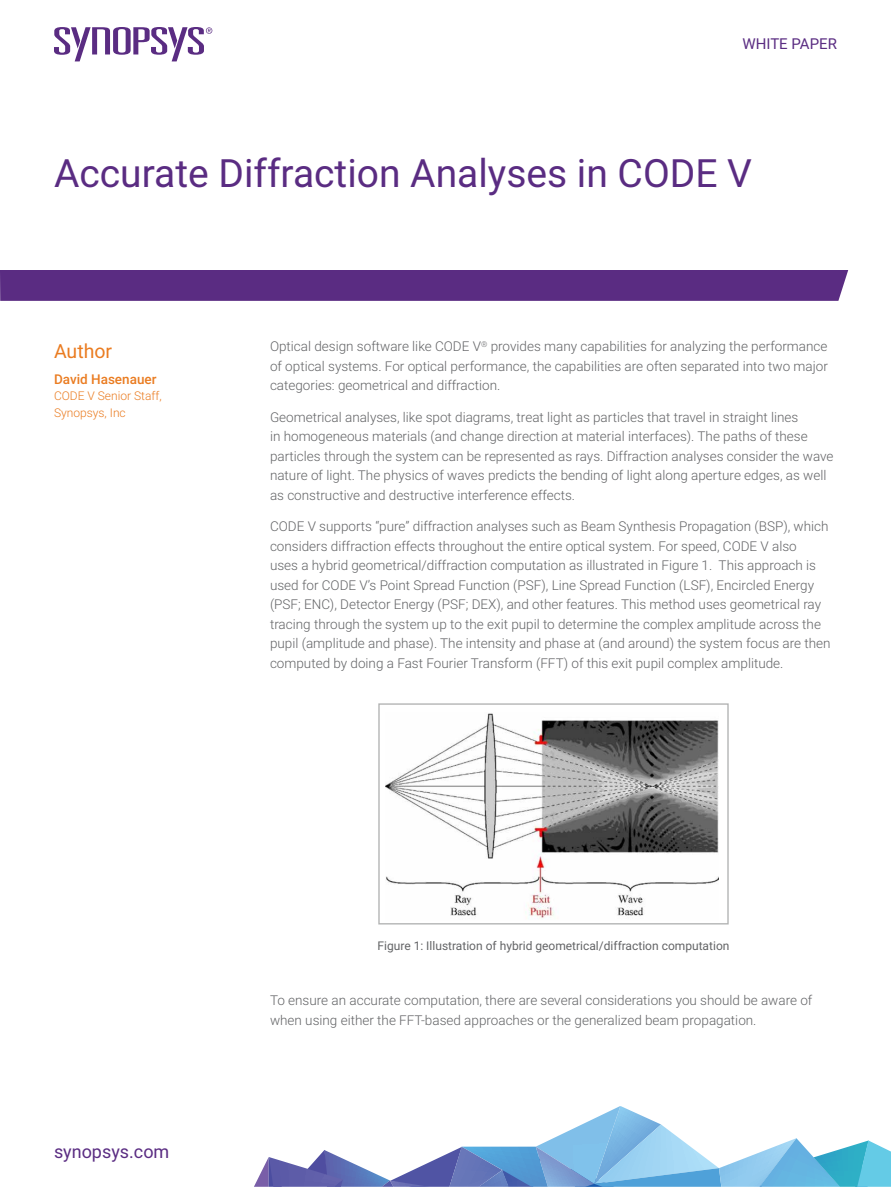
<style>
.page{position:relative;width:891px;height:1188px;background:#fff}
.page>*{position:absolute;margin:0;border:0;box-sizing:border-box;transform-origin:0 0}
.t1{font:39px "Roboto";color:#5a2c82}
.HEADING_1__AUTHOR{font:19.5px "Roboto";color:#ea7c21}
.t2{font:18px "Roboto";color:#5a2c82}
.t3{font:15px "Roboto";color:#5a2c82}
.BODY_COPY{font:300 13.5px/19.5px "Roboto";color:#636466}
.AUTHOR_NAME{font:500 13.5px "Roboto";color:#ea7c21}
.FIGURE_CAPTION{font:12px "Roboto";color:#636466}
.AUTHOR_TITLE{font:300 12px/16.5px "Roboto";color:#ea7c21}
</style>
<div class="page">
<svg style="left:54px;top:27px;width:159px;height:35px"></svg>
<div style="left:0;top:270px;width:848px;height:31px;background:#5a2c82"></div>
<svg style="left:254px;top:1106px;width:637px;height:81px"></svg>
<img style="left:386px;top:713px;width:332px;height:206px">
<div style="left:378px;top:703px;width:351px;height:222px;border:1px solid #b3b4b4"></div>
<p class="t3" style="left:742px;top:33px;width:96px">WHITE PAPER</p>
<p class="t1" style="left:54px;top:146px;width:700px">Accurate Diffraction Analyses in CODE V</p>
<p class="HEADING_1__AUTHOR" style="left:54px;top:337px;width:60px">Author</p>
<p class="AUTHOR_NAME" style="left:54px;top:369px;width:104px">David Hasenauer</p>
<p class="AUTHOR_TITLE" style="left:54px;top:387px;width:109px">CODE V Senior Staff,<br>Synopsys, Inc</p>
<p class="BODY_COPY" style="left:270px;top:336px;width:559px;text-align:justify">Optical design software like CODE V<sup>®</sup> provides many capabilities for analyzing the performance of optical systems. For optical performance, the capabilities are often separated into two major categories: geometrical and diffraction.</p>
<p class="BODY_COPY" style="left:270px;top:407px;width:565px">Geometrical analyses, like spot diagrams, treat light as particles that travel in straight lines<br>in homogeneous materials (and change direction at material interfaces). The paths of these particles through the system can be represented as rays. Diffraction analyses consider the wave nature of light. The physics of waves predicts the bending of light along aperture edges, as well as constructive and destructive interference effects.</p>
<p class="BODY_COPY" style="left:270px;top:516px;width:562px">CODE V supports “pure” diffraction analyses such as Beam Synthesis Propagation (BSP), which considers diffraction effects throughout the entire optical system. For speed, CODE V also<br>uses a hybrid geometrical/diffraction computation as illustrated in Figure 1. This approach is used for CODE V’s Point Spread Function (PSF), Line Spread Function (LSF), Encircled Energy (PSF; ENC), Detector Energy (PSF; DEX), and other features. This method uses geometrical ray tracing through the system up to the exit pupil to determine the complex amplitude across the pupil (amplitude and phase). The intensity and phase at (and around) the system focus are then computed by doing a Fast Fourier Transform (FFT) of this exit pupil complex amplitude.</p>
<h3 class="t2" style="left:54px;top:1139px;width:117px">synopsys.com</h3>
<p class="FIGURE_CAPTION" style="left:378px;top:937px;width:353px">Figure 1: Illustration of hybrid geometrical/diffraction computation</p>
<p class="BODY_COPY" style="left:270px;top:990px;width:544px">To ensure an accurate computation, there are several considerations you should be aware of when using either the FFT-based approaches or the generalized beam propagation.</p>
</div>
